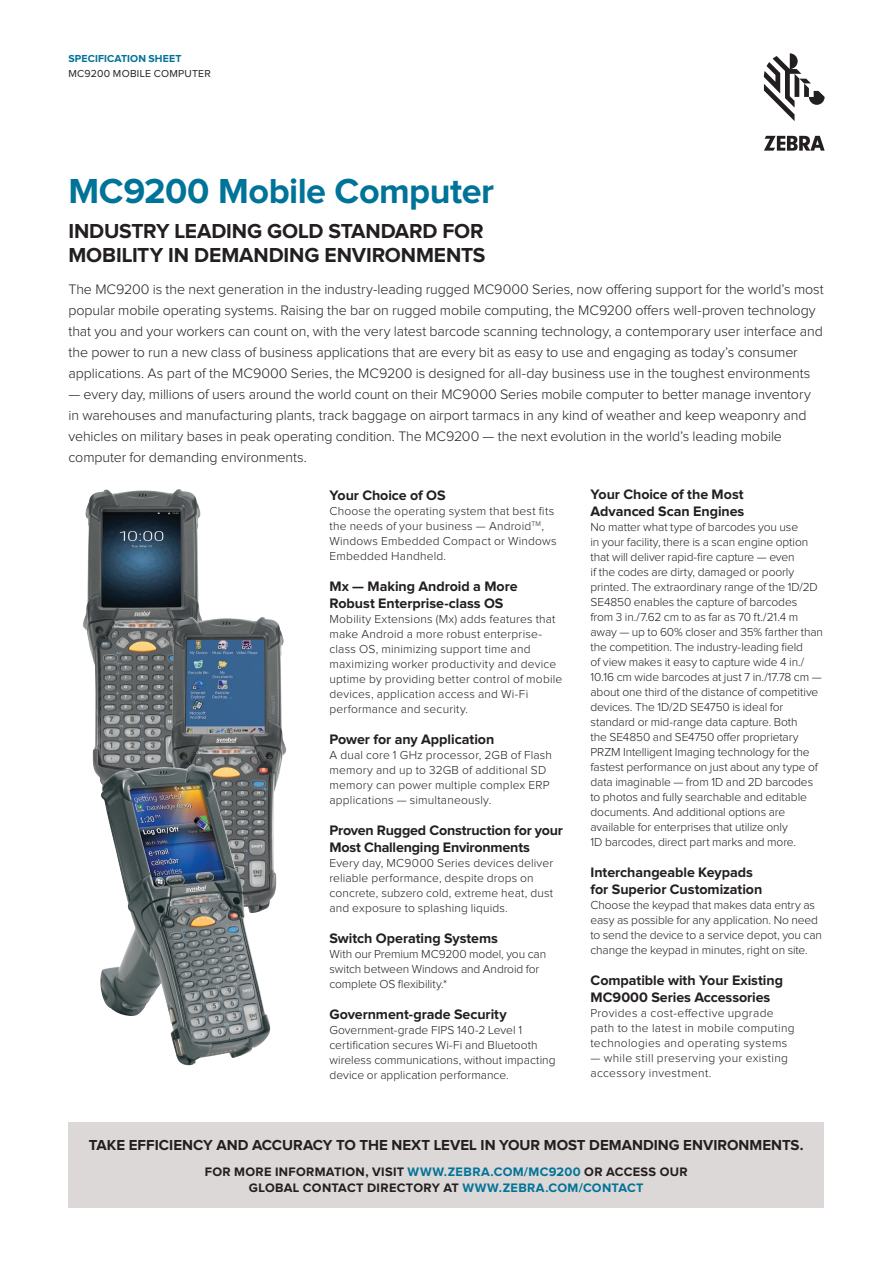
<style>
.page{position:relative;width:893px;height:1263px;background:#fff}
.page>*{position:absolute;margin:0;border:0;box-sizing:border-box;transform-origin:0 0}
.Title_Headline{font:700 36px "Proxima Nova";letter-spacing:-.015em;color:#007398}
.Title_Subhead{font:700 21px/24px "Proxima Nova";letter-spacing:-.005em;color:#231f20}
.Callout_1{font:700 15px "Proxima Nova";color:#231f20}
.Intro_Body_Copy{font:300 14.25px/21px "Proxima Nova";letter-spacing:-.005em;color:#231f20}
.Heading_2{font:700 14.25px/17.2px "Proxima Nova";letter-spacing:-.005em;color:#231f20}
.Call_to_Action{font:700 12.75px/16.5px "Proxima Nova";letter-spacing:.025em;color:#231f20;text-align:center}
.Body_copy{font:300 12px/15px "Proxima Nova";color:#231f20}
.Body_copy-2{font:300 12px/15px "Proxima Nova";letter-spacing:.025em;color:#231f20}
.Zebra_Product_Descri{font:10.5px "Proxima Nova";letter-spacing:.025em;color:#231f20}
.Zebra_Asset_Name{font:700 10.5px "Proxima Nova";letter-spacing:.01em;color:#007398}
.s1{color:#007398}
</style>
<div class="page">
<svg style="left:764px;top:54px;width:61px;height:67px"></svg>
<svg style="left:764px;top:136px;width:61px;height:15px"></svg>
<div style="left:68px;top:1123px;width:756px;height:85px;background:#dcd8d7"></div>
<img style="left:83px;top:489px;width:118px;height:289px">
<img style="left:168px;top:617px;width:119px;height:282px">
<img style="left:100px;top:764px;width:171px;height:302px">
<p class="Zebra_Asset_Name" style="left:68px;top:54px;width:115px">SPECIFICATION SHEET</p>
<p class="Zebra_Product_Descri" style="left:68px;top:68px;width:144px">MC9200 MOBILE COMPUTER</p>
<p class="Title_Headline" style="left:68px;top:174px;width:427px">MC9200 Mobile Computer</p>
<p class="Title_Subhead" style="left:68px;top:219px;width:419px">INDUSTRY LEADING GOLD STANDARD FOR<br>MOBILITY IN DEMANDING ENVIRONMENTS</p>
<p class="Intro_Body_Copy" style="left:68px;top:280px;width:757px">The MC9200 is the next generation in the industry-leading rugged MC9000 Series, now offering support for the world’s most popular mobile operating systems. Raising the bar on rugged mobile computing, the MC9200 offers well-proven technology that you and your workers can count on, with the very latest barcode scanning technology, a contemporary user interface and the power to run a new class of business applications that are every bit as easy to use and engaging as today’s consumer applications. As part of the MC9000 Series, the MC9200 is designed for all-day business use in the toughest environments</p>
<p class="Intro_Body_Copy" style="left:68px;top:385px;width:744px">— every day, millions of users around the world count on their MC9000 Series mobile computer to better manage inventory in warehouses and manufacturing plants, track baggage on airport tarmacs in any kind of weather and keep weaponry and vehicles on military bases in peak operating condition. The MC9200 — the next evolution in the world’s leading mobile computer for demanding environments.</p>
<p class="Heading_2" style="left:329px;top:487px;width:118px">Your Choice of OS</p>
<p class="Body_copy" style="left:329px;top:504px;width:229px">Choose the operating system that best fits the needs of your business — Android<sup>TM</sup>, Windows Embedded Compact or Windows Embedded Handheld.</p>
<p class="Heading_2" style="left:329px;top:578px;width:190px">Mx — Making Android a More<br>Robust Enterprise-class OS</p>
<p class="Body_copy" style="left:329px;top:612px;width:234px">Mobility Extensions (Mx) adds features that make Android a more robust enterprise&shy;class OS, minimizing support time and maximizing worker productivity and device uptime by providing better control of mobile devices, application access and Wi-Fi performance and security.</p>
<p class="Heading_2" style="left:329px;top:731px;width:166px">Power for any Application</p>
<p class="Body_copy" style="left:329px;top:748px;width:224px">A dual core 1 GHz processor, 2GB of Flash memory and up to 32GB of additional SD memory can power multiple complex ERP applications — simultaneously.</p>
<p class="Heading_2" style="left:329px;top:822px;width:235px">Proven Rugged Construction for your<br>Most Challenging Environments</p>
<p class="Body_copy" style="left:329px;top:856px;width:225px">Every day, MC9000 Series devices deliver reliable performance, despite drops on concrete, subzero cold, extreme heat, dust and exposure to splashing liquids.</p>
<p class="Heading_2" style="left:329px;top:930px;width:170px">Switch Operating Systems</p>
<p class="Body_copy" style="left:329px;top:947px;width:218px">With our Premium MC9200 model, you can switch between Windows and Android for complete OS flexibility.*</p>
<p class="Heading_2" style="left:329px;top:1006px;width:179px">Government-grade Security</p>
<p class="Body_copy" style="left:329px;top:1022px;width:228px">Government-grade FIPS 140-2 Level 1 certification secures Wi-Fi and Bluetooth wireless communications, without impacting device or application performance.</p>
<p class="Heading_2" style="left:590px;top:486px;width:155px">Your Choice of the Most<br>Advanced Scan Engines</p>
<p class="Body_copy" style="left:590px;top:520px;width:234px">No matter what type of barcodes you use<br>in your facility, there is a scan engine option that will deliver rapid-fire capture — even<br>if the codes are dirty, damaged or poorly printed. The extraordinary range of the 1D/2D SE4850 enables the capture of barcodes from 3 in./7.62 cm to as far as 70 ft./21.4 m away — up to 60% closer and 35% farther than the competition. The industry-leading field<br>of view makes it easy to capture wide 4 in./ 10.16 cm wide barcodes at just 7 in./17.78 cm — about one third of the distance of competitive devices. The 1D/2D SE4750 is ideal for standard or mid-range data capture. Both<br>the SE4850 and SE4750 offer proprietary PRZM Intelligent Imaging technology for the fastest performance on just about any type of data imaginable — from 1D and 2D barcodes to photos and fully searchable and editable documents. And additional options are available for enterprises that utilize only<br>1D barcodes, direct part marks and more.</p>
<p class="Heading_2" style="left:590px;top:864px;width:173px">Interchangeable Keypads for Superior Customization</p>
<p class="Body_copy" style="left:590px;top:898px;width:233px">Choose the keypad that makes data entry as easy as possible for any application. No need to send the device to a service depot, you can change the keypad in minutes, right on site.</p>
<p class="Heading_2" style="left:590px;top:972px;width:194px">Compatible with Your Existing<br>MC9000 Series Accessories</p>
<p class="Body_copy-2" style="left:590px;top:1006px;width:206px">Provides a cost-effective upgrade path to the latest in mobile computing technologies and operating systems</p>
<p class="Body_copy-2" style="left:590px;top:1051px;width:199px">— while still preserving your existing accessory investment.</p>
<p class="Callout_1" style="left:89px;top:1138px;width:716px">TAKE EFFICIENCY AND ACCURACY TO THE NEXT LEVEL IN YOUR MOST DEMANDING ENVIRONMENTS.</p>
<p class="Call_to_Action" style="left:205px;top:1164px;width:484px">FOR MORE INFORMATION, VISIT <span class="s1">WWW.ZEBRA.COM/MC9200</span> OR ACCESS OUR<br>GLOBAL CONTACT DIRECTORY AT <span class="s1">WWW.ZEBRA.COM/CONTACT</span></p>
</div>
